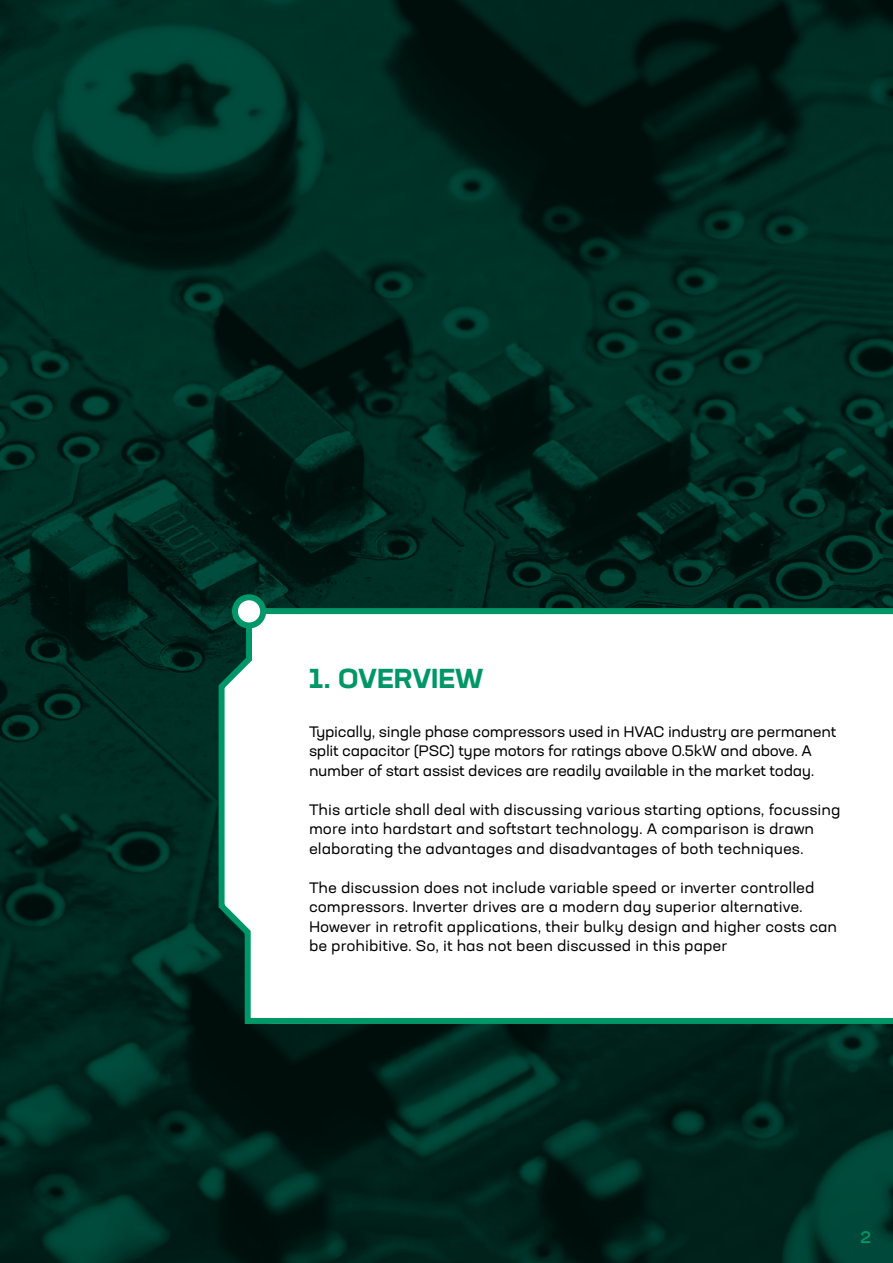
<style>
.page{position:relative;width:893px;height:1263px;background:#fff}
.page>*{position:absolute;margin:0;border:0;box-sizing:border-box;transform-origin:0 0}
.t1{font:700 expanded 27px "Neusa Next Std";color:#009667}
.t2{font:500 expanded 16.5px "Neusa Next Std";color:#009667}
.t3{font:expanded 15px/19.5px "Neusa Next Std";color:#000}
.t4{font:expanded 15px/19.5px "Neusa Next Std";letter-spacing:-.02em;color:#000}
</style>
<div class="page">
<img style="left:0;top:0;width:893px;height:1263px">
<svg style="left:216px;top:620px;width:39px;height:410px"></svg>
<svg style="left:239px;top:605px;width:654px;height:422px"></svg>
<div style="left:235px;top:597px;width:28px;height:28px;background:#fff;border-radius:50%"></div>
<div style="left:232px;top:594px;width:34px;height:34px;border:6px solid #009667;border-radius:50%"></div>
<h1 class="t1" style="left:309px;top:661px;width:176px">1. OVERVIEW</h1>
<p class="t4" style="left:309px;top:721px;width:529px">Typically, single phase compressors used in HVAC industry are permanent split capacitor (PSC) type motors for ratings above 0.5kW and above. A number of start assist devices are readily available in the market today.</p>
<p class="t3" style="left:309px;top:799px;width:533px">This article shall deal with discussing various starting options, focussing more into hardstart and softstart technology. A comparison is drawn elaborating the advantages and disadvantages of both techniques.</p>
<p class="t3" style="left:309px;top:877px;width:530px">The discussion does not include variable speed or inverter controlled compressors. Inverter drives are a modern day superior alternative.<br>However in retrofit applications, their bulky design and higher costs can be prohibitive. So, it has not been discussed in this paper</p>
<p class="t2" style="left:860px;top:1226px;width:12px">2</p>
</div>
